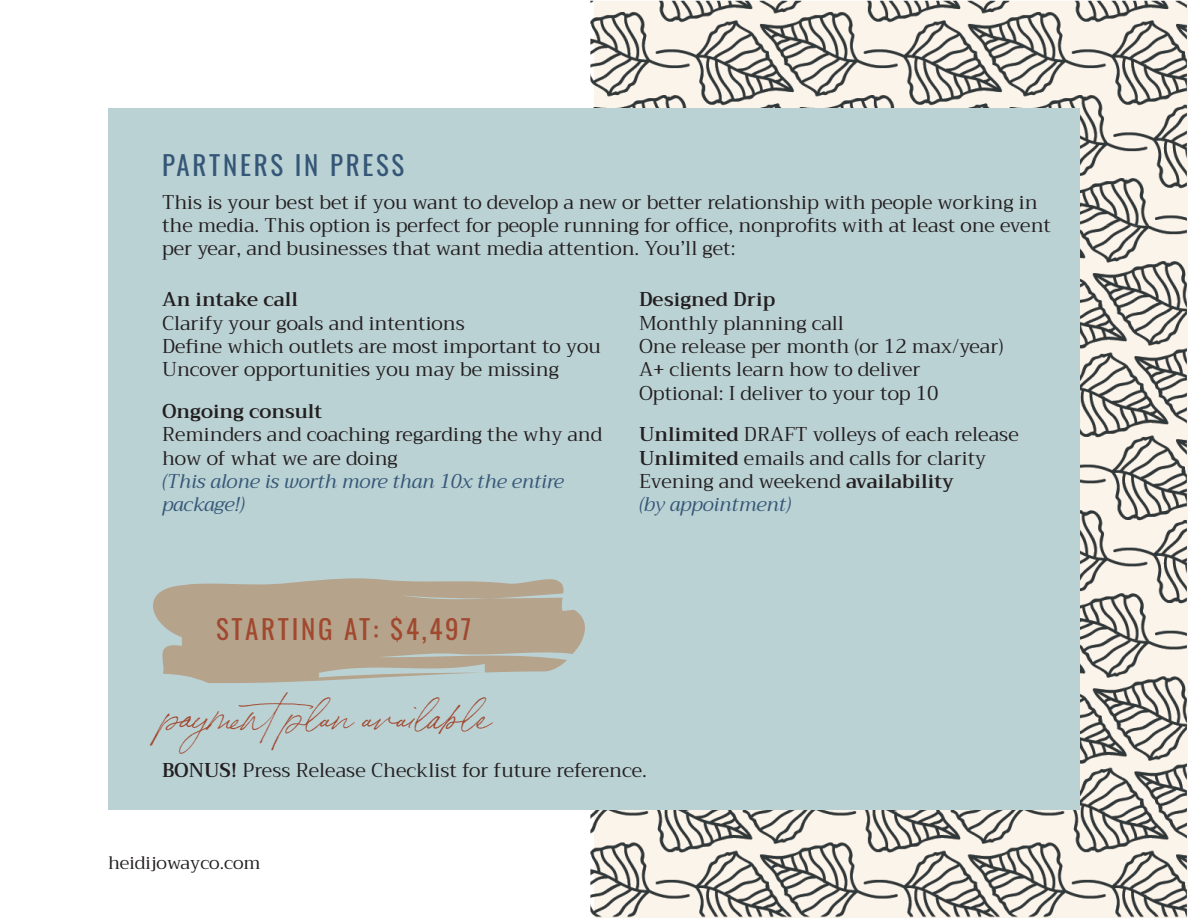
<style>
.page{position:relative;width:1188px;height:918px;background:#fff}
.page>*{position:absolute;margin:0;border:0;box-sizing:border-box;transform-origin:0 0}
.t1{font:42px "Bon Vivant";color:#a1492e}
.t2{font:27px "Oswald";letter-spacing:.1em;color:#a1492e}
.t3{font:27px "Oswald";letter-spacing:.1em;color:#355777}
.t4{font:19.5px/23.4px "Trirong";color:#231f20}
.t5{font:italic 19.5px/23.4px "Trirong";color:#355777}
.t6{font:600 19.5px "Trirong";color:#231f20}
.t7{font:18px "Trirong";color:#231f20}
.s1{font-weight:600}
.s2{font-style:italic;color:#355777}
</style>
<div class="page">
<img style="left:590px;top:1px;width:597px;height:916px">
<div style="left:108px;top:108px;width:972px;height:702px;background:#bbd2d5"></div>
<svg style="left:153px;top:578px;width:432px;height:105px;fill:#b5a38c"></svg>
<h2 class="t3" style="left:162px;top:141px;width:244px">PARTNERS IN PRESS</h2>
<p class="t4" style="left:162px;top:191px;width:891px">This is your best bet if you want to develop a new or better relationship with people working in the media. This option is perfect for people running for office, nonprofits with at least one event per year, and businesses that want media attention. You’ll get:</p>
<p class="t6" style="left:162px;top:284px;width:138px">An intake call</p>
<p class="t4" style="left:162px;top:312px;width:440px">Clarify your goals and intentions<br>Define which outlets are most important to you<br>Uncover opportunities you may be missing</p>
<p class="t6" style="left:162px;top:395px;width:162px">Ongoing consult</p>
<p class="t4" style="left:162px;top:423px;width:442px">Reminders and coaching regarding the why and how of what we are doing</p>
<p class="t5" style="left:162px;top:470px;width:403px">(This alone is worth more than 10x the entire package!)</p>
<p class="t6" style="left:639px;top:284px;width:138px">Designed Drip</p>
<p class="t4" style="left:639px;top:312px;width:366px">Monthly planning call<br>One release per month (or 12 max/year)<br>A+ clients learn how to deliver<br>Optional: I deliver to your top 10</p>
<p class="t4" style="left:639px;top:423px;width:382px"><span class="s1">Unlimited</span> DRAFT volleys of each release<br><span class="s1">Unlimited</span> emails and calls for clarity<br>Evening and weekend <span class="s1">availability<br></span><span class="s2">(by appointment)</span></p>
<h2 class="t2" style="left:216px;top:605px;width:257px">STARTING AT: $4,497</h2>
<h1 class="t1" style="left:162px;top:688px;width:330px">paymentplan available</h1>
<p class="t4" style="left:162px;top:759px;width:487px"><span class="s1">BONUS!</span> Press Release Checklist for future reference.</p>
<p class="t7" style="left:108px;top:848px;width:154px">heidijowayco.com</p>
</div>
